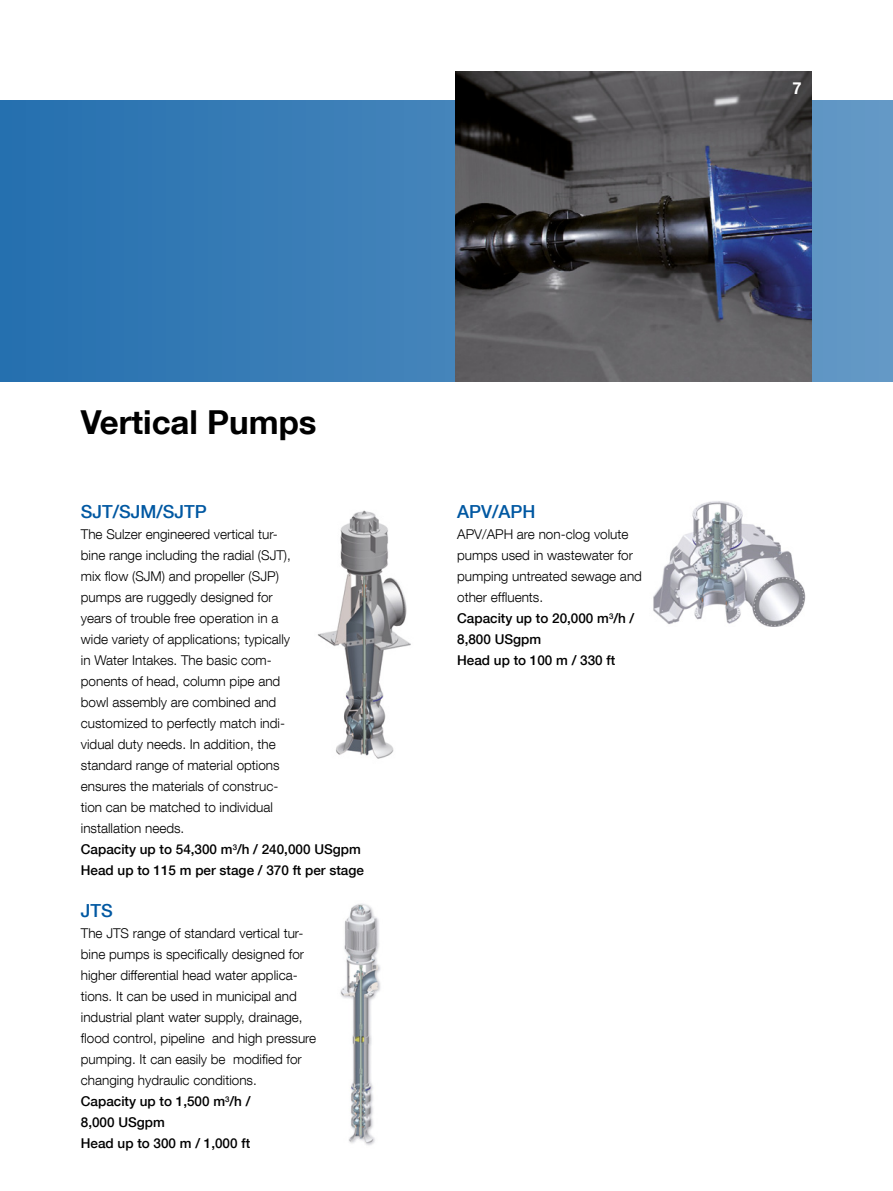
<style>
.page{position:relative;width:893px;height:1191px;background:#fff}
.page>*{position:absolute;margin:0;border:0;box-sizing:border-box;transform-origin:0 0}
.otsikko{font:700 33px "Helvetica Neue LT Com";color:#000}
.Pumppu_väliotsikko{font:500 18px "Helvetica Neue LT Com";color:#0058a2}
.t1{font:700 16.5px "Helvetica Neue LT Com";color:#fff}
.Pumppu_leipis{font:300 13.5px/21px "Helvetica Neue LT Com";color:#000}
.Pumppu_leipis-2{font:500 13.5px/21px "Helvetica Neue LT Com";color:#000}
</style>
<div class="page">
<svg style="left:0;top:100px;width:893px;height:281px;background:#3b7eb7"></svg>
<img style="left:455px;top:71px;width:357px;height:310px">
<img style="left:653px;top:501px;width:153px;height:125px">
<img style="left:340px;top:903px;width:41px;height:242px">
<img style="left:317px;top:510px;width:94px;height:249px">
<p class="otsikko" style="left:81px;top:401px;width:237px">Vertical Pumps</p>
<p class="Pumppu_väliotsikko" style="left:81px;top:501px;width:128px">SJT/SJM/SJTP</p>
<p class="Pumppu_leipis" style="left:81px;top:523px;width:212px">The Sulzer engineered vertical tur&shy;bine range including the radial (SJT), mix flow (SJM) and propeller (SJP) pumps are ruggedly designed for years of trouble free operation in a wide variety of applications; typically in Water Intakes. The basic com&shy;ponents of head, column pipe and bowl assembly are combined and customized to perfectly match indi&shy;vidual duty needs. In addition, the standard range of material options ensures the materials of construc&shy;tion can be matched to individual installation needs.</p>
<p class="Pumppu_leipis-2" style="left:81px;top:839px;width:281px">Capacity up to 54,300 m<sup>3</sup>/h / 240,000 USgpm</p>
<p class="Pumppu_leipis-2" style="left:81px;top:860px;width:285px">Head up to 115 m per stage / 370 ft per stage</p>
<p class="Pumppu_väliotsikko" style="left:81px;top:900px;width:34px">JTS</p>
<p class="Pumppu_leipis" style="left:81px;top:922px;width:237px">The JTS range of standard vertical tur&shy;bine pumps is specifically designed for higher differential head water applica&shy;tions. It can be used in municipal and industrial plant water supply, drainage, flood control, pipeline and high pressure pumping. It can easily be modified for changing hydraulic conditions.</p>
<p class="Pumppu_leipis-2" style="left:81px;top:1091px;width:171px">Capacity up to 1,500 m<sup>3</sup>/h /<br>8,000 USgpm</p>
<p class="Pumppu_leipis-2" style="left:81px;top:1133px;width:171px">Head up to 300 m / 1,000 ft</p>
<p class="Pumppu_väliotsikko" style="left:457px;top:501px;width:80px">APV/APH</p>
<p class="Pumppu_leipis" style="left:457px;top:523px;width:186px">APV/APH are non-clog volute pumps used in wastewater for pumping untreated sewage and other effluents.</p>
<p class="Pumppu_leipis-2" style="left:457px;top:608px;width:179px">Capacity up to 20,000 m<sup>3</sup>/h /<br>8,800 USgpm</p>
<p class="Pumppu_leipis-2" style="left:457px;top:650px;width:160px">Head up to 100 m / 330 ft</p>
<p class="t1" style="left:792px;top:78px;width:11px">7</p>
</div>
